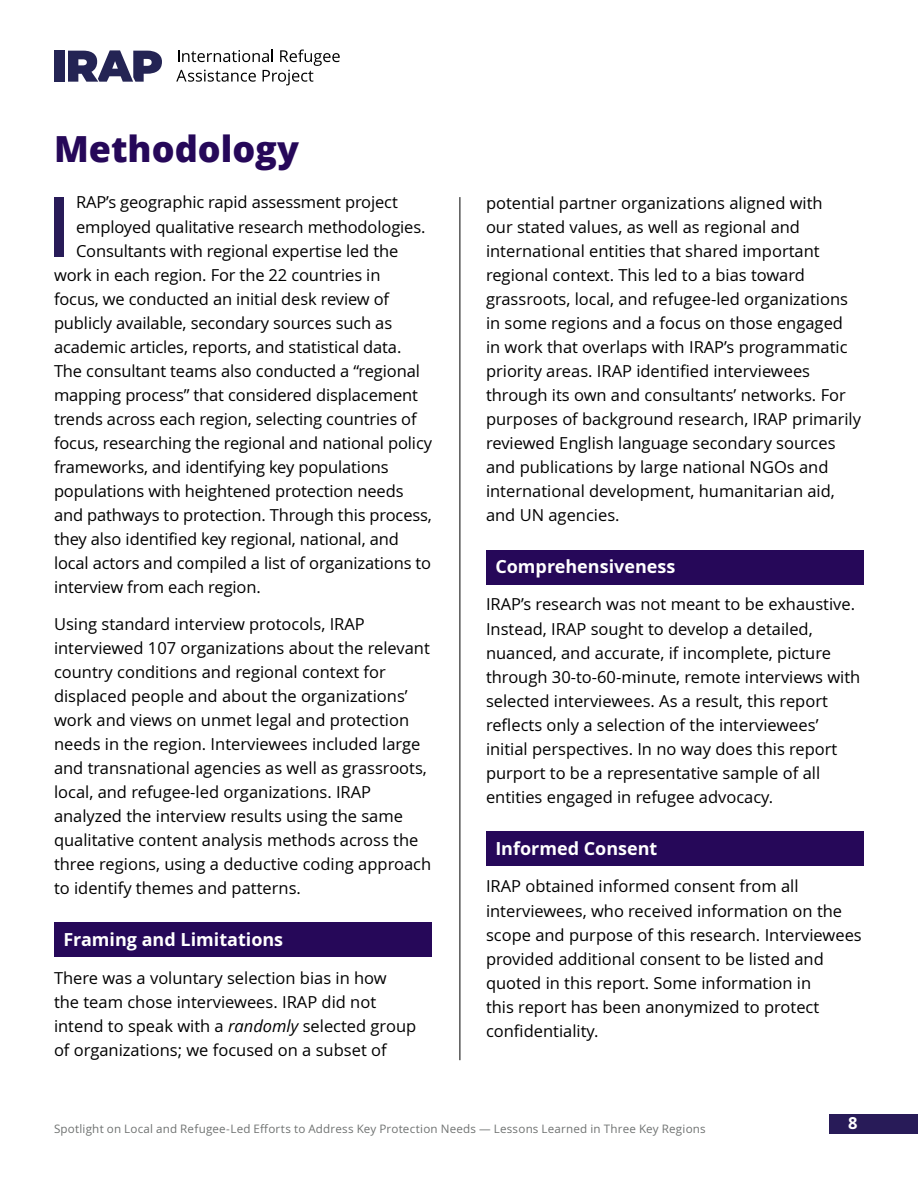
<style>
.page{position:relative;width:918px;height:1188px;background:#fff}
.page>*{position:absolute;margin:0;border:0;box-sizing:border-box;transform-origin:0 0}
.Intro_Copy{font:600 83.7px "Open Sans";color:#281b58}
.t1{font:800 36px "Open Sans";color:#260859}
.t2{font:700 18px "Open Sans";color:#fff}
.Intro_Copy-2{font:16.5px/24px "Open Sans";color:#000}
.t3{font:700 16.5px "Open Sans";color:#fff}
.t4{font:11.7px "Open Sans";letter-spacing:.015em;color:#707372}
.s1{font-style:italic}
</style>
<div class="page">
<div style="left:54px;top:922px;width:377px;height:35px;background:#260859"></div>
<div style="left:486px;top:550px;width:377px;height:34px;background:#260859"></div>
<div style="left:486px;top:831px;width:377px;height:35px;background:#260859"></div>
<div style="left:830px;top:1114px;width:88px;height:20px;background:#281b58"></div>
<hr style="left:460px;top:197px;width:1px;height:863px;background:#000">
<div style="left:54px;top:51px;width:10px;height:31px;background:#242454"></div>
<svg style="left:68px;top:50px;width:94px;height:32px"></svg>
<svg style="left:176px;top:50px;width:164px;height:35px"></svg>
<h2 class="t1" style="left:54px;top:122px;width:247px">Methodology</h2>
<p class="Intro_Copy" style="left:46px;top:169px;width:27px">I</p>
<p class="Intro_Copy-2" style="left:76px;top:190px;width:323px">RAP’s geographic rapid assessment project</p>
<p class="Intro_Copy-2" style="left:76px;top:214px;width:351px">employed qualitative research methodologies.</p>
<p class="Intro_Copy-2" style="left:76px;top:238px;width:324px">Consultants with regional expertise led the</p>
<p class="Intro_Copy-2" style="left:54px;top:262px;width:328px">work in each region. For the 22 countries in</p>
<p class="Intro_Copy-2" style="left:54px;top:286px;width:337px">focus, we conducted an initial desk review of</p>
<p class="Intro_Copy-2" style="left:54px;top:310px;width:340px">publicly available, secondary sources such as</p>
<p class="Intro_Copy-2" style="left:54px;top:334px;width:349px">academic articles, reports, and statistical data.</p>
<p class="Intro_Copy-2" style="left:54px;top:358px;width:367px">The consultant teams also conducted a “regional</p>
<p class="Intro_Copy-2" style="left:54px;top:382px;width:365px">mapping process” that considered displacement</p>
<p class="Intro_Copy-2" style="left:54px;top:406px;width:364px">trends across each region, selecting countries of</p>
<p class="Intro_Copy-2" style="left:54px;top:430px;width:380px">focus, researching the regional and national policy</p>
<p class="Intro_Copy-2" style="left:54px;top:454px;width:336px">frameworks, and identifying key populations</p>
<p class="Intro_Copy-2" style="left:54px;top:478px;width:351px">populations with heightened protection needs</p>
<p class="Intro_Copy-2" style="left:54px;top:502px;width:380px">and pathways to protection. Through this process,</p>
<p class="Intro_Copy-2" style="left:54px;top:526px;width:346px">they also identified key regional, national, and</p>
<p class="Intro_Copy-2" style="left:54px;top:550px;width:379px">local actors and compiled a list of organizations to</p>
<p class="Intro_Copy-2" style="left:54px;top:574px;width:208px">interview from each region.</p>
<p class="Intro_Copy-2" style="left:54px;top:612px;width:379px">Using standard interview protocols, IRAP interviewed 107 organizations about the relevant country conditions and regional context for displaced people and about the organizations’ work and views on unmet legal and protection needs in the region. Interviewees included large and transnational agencies as well as grassroots, local, and refugee-led organizations. IRAP analyzed the interview results using the same qualitative content analysis methods across the three regions, using a deductive coding approach to identify themes and patterns.</p>
<h3 class="t2" style="left:63px;top:927px;width:221px">Framing and Limitations</h3>
<p class="Intro_Copy-2" style="left:54px;top:966px;width:364px">There was a voluntary selection bias in how<br>the team chose interviewees. IRAP did not intend to speak with a <span class="s1">randomly</span> selected group of organizations; we focused on a subset of</p>
<p class="Intro_Copy-2" style="left:486px;top:190px;width:377px">potential partner organizations aligned with<br>our stated values, as well as regional and international entities that shared important regional context. This led to a bias toward grassroots, local, and refugee-led organizations in some regions and a focus on those engaged in work that overlaps with IRAP’s programmatic priority areas. IRAP identified interviewees through its own and consultants’ networks. For purposes of background research, IRAP primarily reviewed English language secondary sources and publications by large national NGOs and international development, humanitarian aid, and UN agencies.</p>
<h3 class="t2" style="left:495px;top:554px;width:182px">Comprehensiveness</h3>
<p class="Intro_Copy-2" style="left:486px;top:592px;width:376px">IRAP’s research was not meant to be exhaustive.<br>Instead, IRAP sought to develop a detailed, nuanced, and accurate, if incomplete, picture through 30-to-60-minute, remote interviews with selected interviewees. As a result, this report reflects only a selection of the interviewees’ initial perspectives. In no way does this report purport to be a representative sample of all entities engaged in refugee advocacy.</p>
<h3 class="t2" style="left:495px;top:836px;width:164px">Informed Consent</h3>
<p class="Intro_Copy-2" style="left:486px;top:874px;width:377px">IRAP obtained informed consent from all interviewees, who received information on the scope and purpose of this research. Interviewees provided additional consent to be listed and quoted in this report. Some information in<br>this report has been anonymized to protect confidentiality.</p>
<p class="t4" style="left:54px;top:1121px;width:653px">Spotlight on Local and Refugee-Led Efforts to Address Key Protection Needs — Lessons Learned in Three Key Regions</p>
<p class="t3" style="left:848px;top:1112px;width:11px">8</p>
</div>
